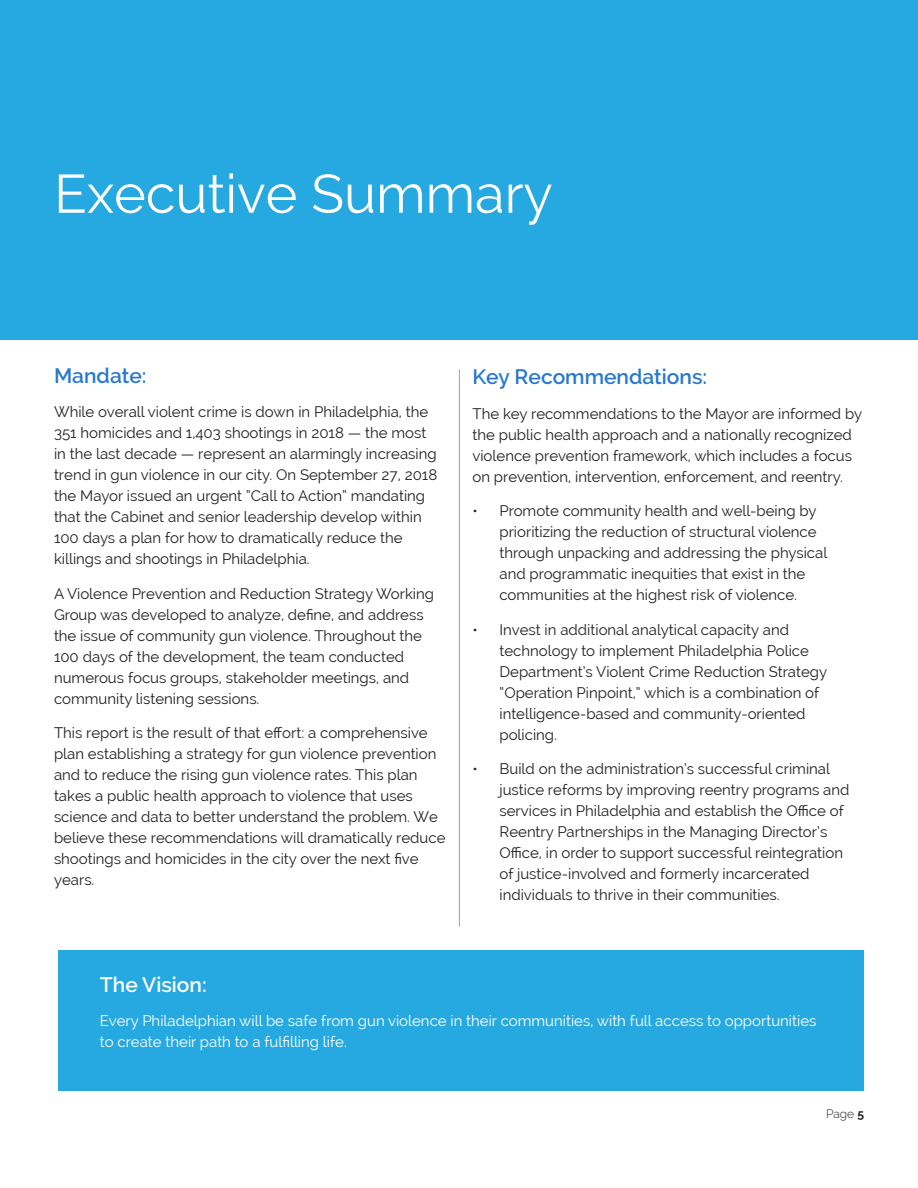
<style>
.page{position:relative;width:918px;height:1188px;background:#fff}
.page>*{position:absolute;margin:0;border:0;box-sizing:border-box;transform-origin:0 0}
.t1{font:54px "Raleway";color:#fff}
.t2{font:600 21px "Raleway";color:#2878d0}
.t3{font:600 21px "Raleway";color:#fff}
.t4{font:15px/21px "Raleway";color:#231f20}
.t5{font:15px/21px "Raleway";color:#fff}
.t6{font:300 12px "Raleway";color:#231f20}
.s1{font-weight:700}
</style>
<div class="page">
<div style="left:0;top:0;width:918px;height:339px;background:#26a9e0"></div>
<div style="left:58px;top:950px;width:806px;height:141px;background:#26a9e0"></div>
<hr style="left:459px;top:369px;width:1px;height:558px;background:#a1a1a1">
<p class="t1" style="left:54px;top:162px;width:500px">Executive Summary</p>
<p class="t2" style="left:54px;top:363px;width:94px">Mandate:</p>
<p class="t4" style="left:54px;top:401px;width:385px">While overall violent crime is down in Philadelphia, the 351 homicides and 1,403 shootings in 2018 — the most in the last decade — represent an alarmingly increasing trend in gun violence in our city. On September 27, 2018 the Mayor issued an urgent “Call to Action” mandating that the Cabinet and senior leadership develop within 100 days a plan for how to dramatically reduce the killings and shootings in Philadelphia.</p>
<p class="t4" style="left:54px;top:583px;width:382px">A Violence Prevention and Reduction Strategy Working Group was developed to analyze, define, and address the issue of community gun violence. Throughout the 100 days of the development, the team conducted numerous focus groups, stakeholder meetings, and community listening sessions.</p>
<p class="t4" style="left:54px;top:722px;width:393px">This report is the result of that effort: a comprehensive plan establishing a strategy for gun violence prevention and to reduce the rising gun violence rates. This plan takes a public health approach to violence that uses science and data to better understand the problem. We believe these recommendations will dramatically reduce shootings and homicides in the city over the next five years.</p>
<p class="t2" style="left:472px;top:365px;width:236px">Key Recommendations:</p>
<p class="t4" style="left:472px;top:403px;width:391px">The key recommendations to the Mayor are informed by the public health approach and a nationally recognized violence prevention framework, which includes a focus on prevention, intervention, enforcement, and reentry.</p>
<p class="t4" style="left:500px;top:500px;width:329px;text-indent:-27px">• Promote community health and well-being by prioritizing the reduction of structural violence through unpacking and addressing the physical and programmatic inequities that exist in the communities at the highest risk of violence.</p>
<p class="t4" style="left:500px;top:619px;width:329px;text-indent:-27px">• Invest in additional analytical capacity and technology to implement Philadelphia Police Department’s Violent Crime Reduction Strategy “Operation Pinpoint,” which is a combination of intelligence-based and community-oriented policing.</p>
<p class="t4" style="left:500px;top:758px;width:351px;text-indent:-27px">• Build on the administration’s successful criminal justice reforms by improving reentry programs and services in Philadelphia and establish the Office of Reentry Partnerships in the Managing Director’s Office, in order to support successful reintegration of justice-involved and formerly incarcerated individuals to thrive in their communities.</p>
<p class="t3" style="left:100px;top:972px;width:108px">The Vision:</p>
<p class="t5" style="left:100px;top:1010px;width:718px">Every Philadelphian will be safe from gun violence in their communities, with full access to opportunities to create their path to a fulfilling life.</p>
<p class="t6" style="left:826px;top:1107px;width:39px">Page <span class="s1">5</span></p>
</div>
